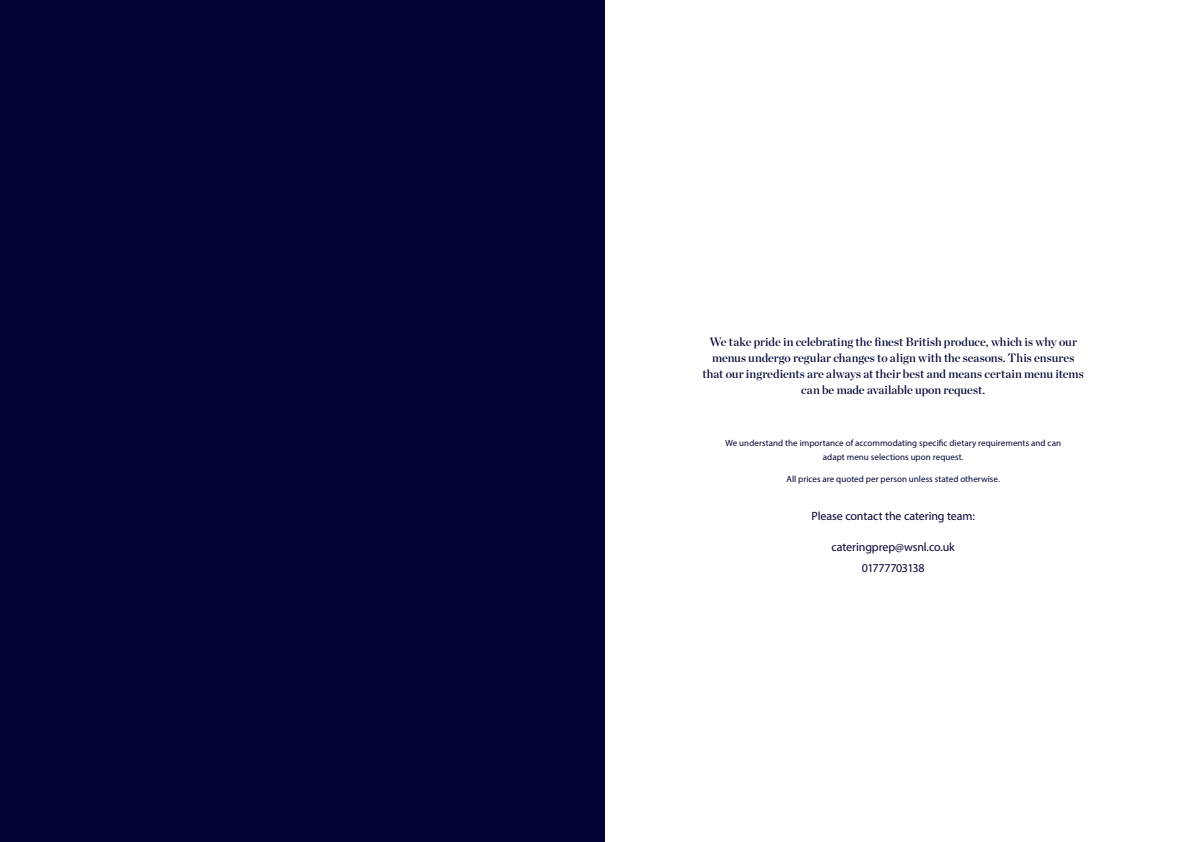
<style>
.page{position:relative;width:1191px;height:842px;background:#fff}
.page>*{position:absolute;margin:0;border:0;box-sizing:border-box;transform-origin:0 0}
.t1{font:12px/16px "Chronicle Display Semi";letter-spacing:-.005em;color:#000334;text-align:center}
.P1_BODY{font:12px "Myriad Pro";letter-spacing:-.01em;color:#000334}
.P1_BODY-2{font:12px "Myriad Pro";letter-spacing:-.03em;color:#000334}
.P1_BODY-3{font:9px/14px "Myriad Pro";letter-spacing:.005em;color:#000334;text-align:center}
</style>
<div class="page">
<div style="left:0;top:0;width:604px;height:842px;background:#000334"></div>
<p class="t1" style="left:702px;top:333px;width:383px">We take pride in celebrating the finest British produce, which is why our menus undergo regular changes to align with the seasons. This ensures that our ingredients are always at their best and means certain menu items can be made available upon request.</p>
<p class="P1_BODY-3" style="left:725px;top:436px;width:337px">We understand the importance of accommodating specific dietary requirements and can adapt menu selections upon request.</p>
<p class="P1_BODY-3" style="left:786px;top:472px;width:215px">All prices are quoted per person unless stated otherwise.</p>
<p class="P1_BODY" style="left:811px;top:509px;width:165px">Please contact the catering team:</p>
<p class="P1_BODY" style="left:831px;top:540px;width:125px">cateringprep@wsnl.co.uk</p>
<p class="P1_BODY-2" style="left:861px;top:560px;width:64px">01777703138</p>
</div>
